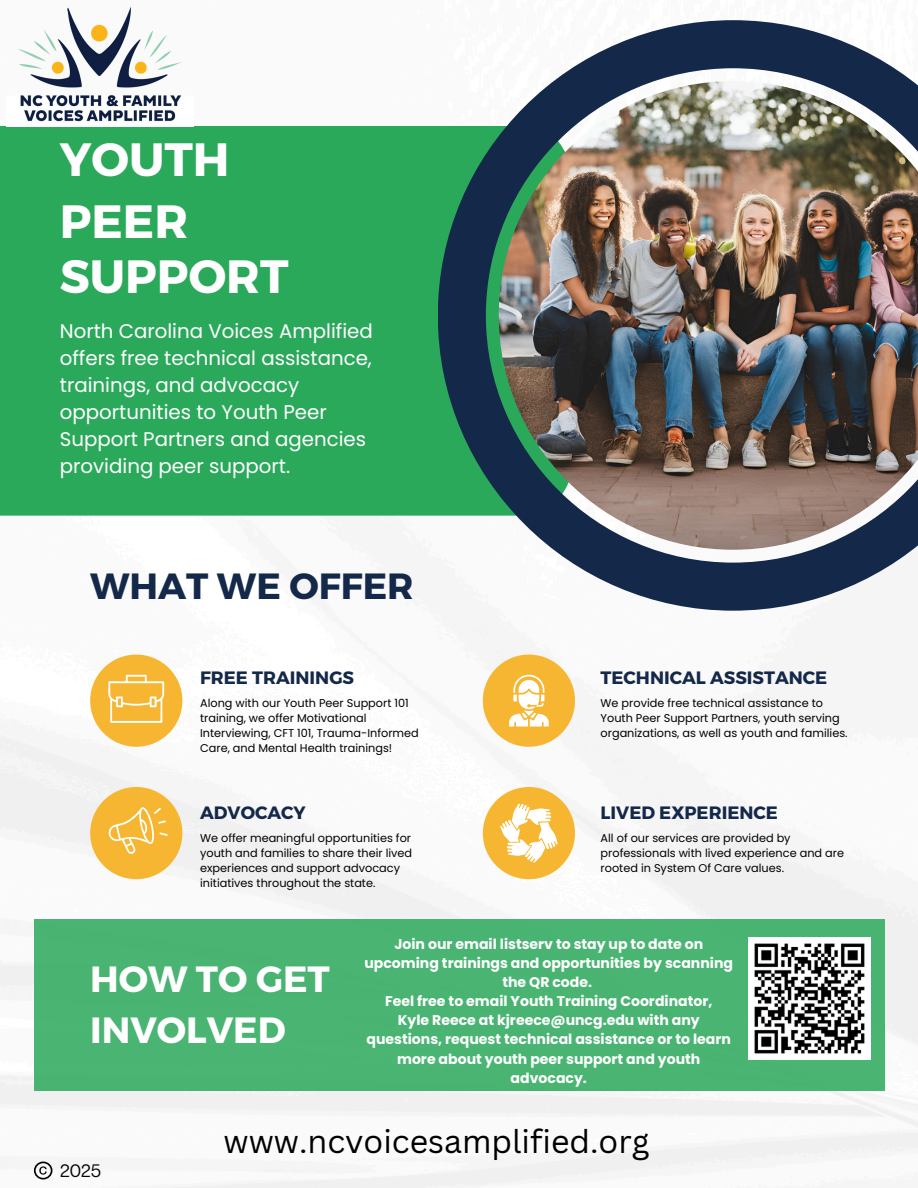
<style>
.page{position:relative;width:918px;height:1188px;background:#fff}
.page>*{position:absolute;margin:0;border:0;box-sizing:border-box;transform-origin:0 0}
.t1{font:700 46.65px "Montserrat";color:#fff}
.t2{font:700 36.45px/50.8px "Montserrat";color:#fff}
.t3{font:700 36.45px "Montserrat";color:#142849}
.t4{font:32.1px "Canva Sans";color:#000}
.t5{font:19.8px/27px "Poppins";color:#fff}
.t6{font:18px "Articulat CF";color:#000}
.t7{font:700 17.85px "Montserrat";color:#142849}
.t8{font:700 14.1px/19.2px "Poppins";color:#fff;text-align:center}
.t9{font:11.25px/15px "Poppins";color:#000}
</style>
<div class="page">
<img style="left:0;top:626px;width:918px;height:562px">
<div style="left:0;top:126px;width:438px;height:390px;background:#2ba95b"></div>
<img style="left:438px;top:20px;width:480px;height:591px">
<div style="left:90px;top:655px;width:92px;height:92px;background:#f7b632;border-radius:50%"></div>
<div style="left:90px;top:787px;width:92px;height:92px;background:#f7b632;border-radius:50%"></div>
<div style="left:483px;top:655px;width:92px;height:92px;background:#f7b632;border-radius:50%"></div>
<div style="left:483px;top:787px;width:92px;height:92px;background:#f7b632;border-radius:50%"></div>
<svg style="left:509px;top:675px;width:39px;height:51px"></svg>
<div style="left:34px;top:919px;width:850px;height:172px;background:#4ab573"></div>
<svg style="left:108px;top:675px;width:56px;height:48px"></svg>
<svg style="left:108px;top:807px;width:60px;height:47px"></svg>
<svg style="left:500px;top:804px;width:58px;height:58px"></svg>
<img style="left:748px;top:937px;width:123px;height:123px">
<img style="left:18px;top:6px;width:164px;height:116px">
<svg style="left:34px;top:1162px;width:18px;height:18px"></svg>
<p class="t1" style="left:60px;top:129px;width:171px">YOUTH</p>
<h1 class="t1" style="left:60px;top:191px;width:130px">PEER</h1>
<h1 class="t1" style="left:60px;top:246px;width:230px">SUPPORT</h1>
<h1 class="t5" style="left:60px;top:317px;width:315px">North Carolina Voices Amplified offers free technical assistance, trainings, and advocacy opportunities to Youth Peer<br>Support Partners and agencies providing peer support.</h1>
<p class="t3" style="left:90px;top:563px;width:325px">WHAT WE OFFER</p>
<h5 class="t7" style="left:200px;top:666px;width:156px">FREE TRAININGS</h5>
<h2 class="t9" style="left:200px;top:695px;width:220px">Along with our Youth Peer Support 101 training, we offer Motivational Interviewing, CFT 101, Trauma-Informed Care, and Mental Health trainings!</h2>
<p class="t7" style="left:200px;top:801px;width:107px">ADVOCACY</p>
<h4 class="t9" style="left:200px;top:830px;width:214px">We offer meaningful opportunities for youth and families to share their lived experiences and support advocacy initiatives throughout the state.</h4>
<p class="t7" style="left:601px;top:666px;width:228px">TECHNICAL ASSISTANCE</p>
<p class="t9" style="left:601px;top:695px;width:249px">We provide free technical assistance to<br>Youth Peer Support Partners, youth serving organizations, as well as youth and families.</p>
<h4 class="t7" style="left:601px;top:801px;width:179px">LIVED EXPERIENCE</h4>
<p class="t9" style="left:601px;top:830px;width:245px">All of our services are provided by professionals with lived experience and are rooted in System Of Care values.</p>
<p class="t2" style="left:90px;top:952px;width:241px">HOW TO GET<br>INVOLVED</p>
<h4 class="t8" style="left:364px;top:934px;width:370px">Join our email listserv to stay up to date on upcoming trainings and opportunities by scanning the QR code.<br>Feel free to email Youth Training Coordinator,<br>Kyle Reece at kjreece@uncg.edu with any questions, request technical assistance or to learn more about youth peer support and youth advocacy.</h4>
<h4 class="t6" style="left:60px;top:1160px;width:43px">2025</h4>
<p class="t4" style="left:223px;top:1119px;width:427px">www.ncvoicesamplified.org</p>
</div>
